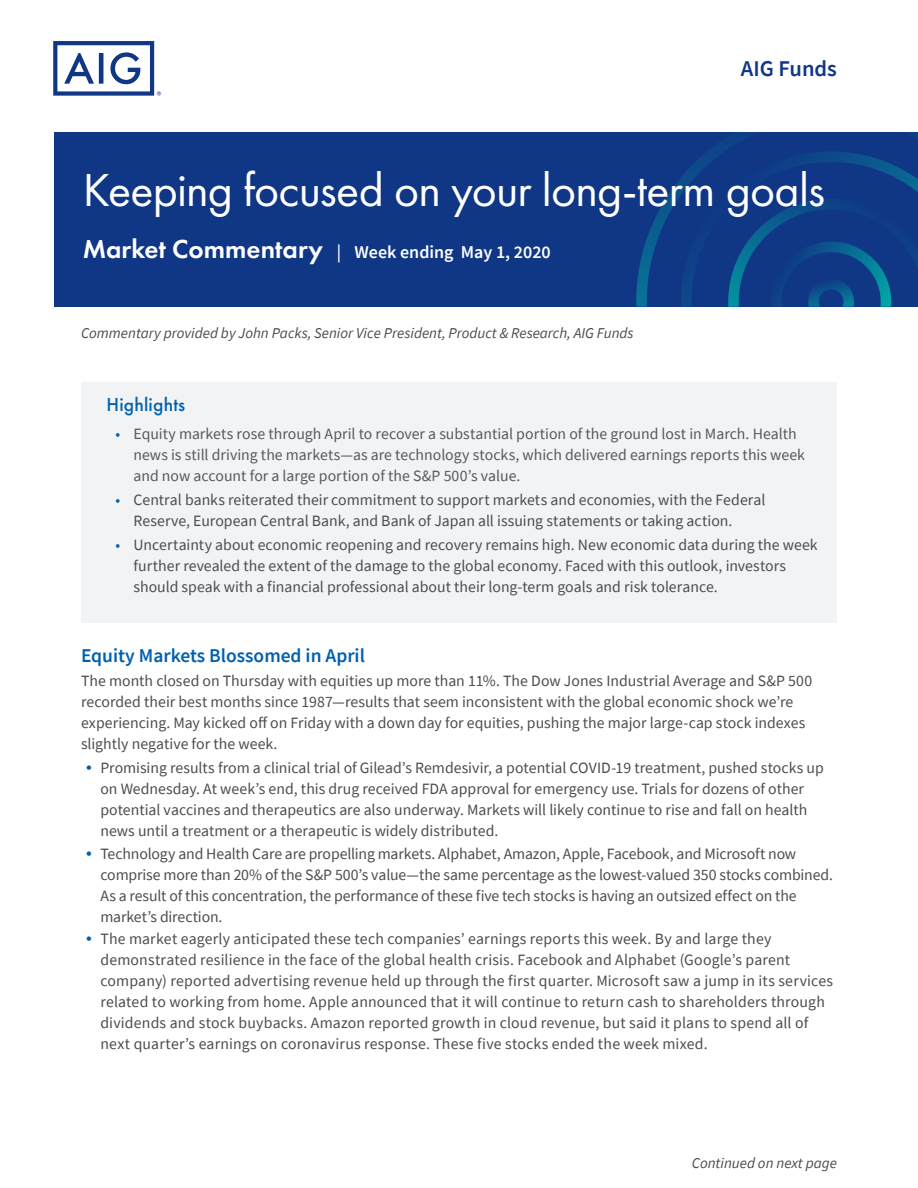
<style>
.page{position:relative;width:918px;height:1188px;background:#fff}
.page>*{position:absolute;margin:0;border:0;box-sizing:border-box;transform-origin:0 0}
.FPT_Headline_White{font:48px "Futura PT";letter-spacing:-.015em;color:#fff}
.FPT_IntroParagraph_L{font:600 22.5px "Source Sans Pro";color:#103785}
.FPT_Small_subhead_13{font:600 19.5px "Source Sans Pro";color:#0160ae}
.FPT_IntroParagraph_L-2{font:500 19.5px "Futura PT";letter-spacing:.01em;color:#0160ae}
.FPT_Headline_White-2{font:600 18px "Source Sans Pro";color:#fff}
.FPT_IntroParagraph_L-3{font:15.75px/21px "Source Sans Pro";letter-spacing:.005em;color:#4b4c4d}
.FPT_Body_Gray_12_15{font:15.75px/21px "Source Sans Pro";color:#4b4c4d}
.FPT_IntroParagraph_L-4{font:15.75px/21px "Source Sans Pro";color:#57585a}
.FPT_FA_Grey_text{font:italic 15px "Source Sans Pro";color:#4b4c4d}
.s1{font-family:"Futura PT";font-size:27px}
.s2{font-family:"Futura PT";font-weight:400}
.s3{color:#0160ae}
.s4{font-family:"Futura PT";color:#0160ae}
</style>
<div class="page">
<div style="left:55px;top:132px;width:863px;height:175px;background:#103785"></div>
<svg style="left:53px;top:41px;width:108px;height:55px"></svg>
<svg style="left:636px;top:141px;width:103px;height:166px"></svg>
<svg style="left:681px;top:151px;width:237px;height:156px"></svg>
<div style="left:81px;top:382px;width:756px;height:240px;background:#f2f3f4"></div>
<p class="FPT_IntroParagraph_L" style="left:741px;top:54px;width:98px">AIG Funds</p>
<p class="FPT_Headline_White" style="left:83px;top:162px;width:744px">Keeping focused on your long-term goals</p>
<p class="FPT_Headline_White-2" style="left:83px;top:240px;width:470px"><span class="s1">Market Commentary</span> <span class="s2">|</span> Week ending May 1, 2020</p>
<p class="FPT_FA_Grey_text" style="left:81px;top:324px;width:554px">Commentary provided by John Packs, Senior Vice President, Product &amp; Research, AIG Funds</p>
<p class="FPT_IntroParagraph_L-2" style="left:106px;top:393px;width:80px">Highlights</p>
<p class="FPT_IntroParagraph_L-4" style="left:134px;top:423px;width:673px;text-indent:-18px"><span class="s3">•</span> Equity markets rose through April to recover a substantial portion of the ground lost in March. Health news is still driving the markets—as are technology stocks, which delivered earnings reports this week and now account for a large portion of the S&amp;P 500’s value.</p>
<p class="FPT_IntroParagraph_L-3" style="left:134px;top:489px;width:633px;text-indent:-18px"><span class="s3">•</span> Central banks reiterated their commitment to support markets and economies, with the Federal<br>Reserve, European Central Bank, and Bank of Japan all issuing statements or taking action.</p>
<p class="FPT_IntroParagraph_L-3" style="left:134px;top:535px;width:686px;text-indent:-18px"><span class="s3">•</span> Uncertainty about economic reopening and recovery remains high. New economic data during the week further revealed the extent of the damage to the global economy. Faced with this outlook, investors should speak with a financial professional about their long-term goals and risk tolerance.</p>
<p class="FPT_Small_subhead_13" style="left:81px;top:643px;width:286px">Equity Markets Blossomed in April</p>
<p class="FPT_Body_Gray_12_15" style="left:81px;top:671px;width:733px">The month closed on Thursday with equities up more than 11%. The Dow Jones Industrial Average and S&amp;P 500 recorded their best months since 1987—results that seem inconsistent with the global economic shock we’re experiencing. May kicked off on Friday with a down day for equities, pushing the major large-cap stock indexes slightly negative for the week.</p>
<p class="FPT_IntroParagraph_L-3" style="left:100px;top:757px;width:725px;text-indent:-19px"><span class="s4">•</span> Promising results from a clinical trial of Gilead’s Remdesivir, a potential COVID-19 treatment, pushed stocks up on Wednesday. At week’s end, this drug received FDA approval for emergency use. Trials for dozens of other potential vaccines and therapeutics are also underway. Markets will likely continue to rise and fall on health news until a treatment or a therapeutic is widely distributed.</p>
<p class="FPT_IntroParagraph_L-3" style="left:100px;top:843px;width:734px;text-indent:-19px"><span class="s4">•</span> Technology and Health Care are propelling markets. Alphabet, Amazon, Apple, Facebook, and Microsoft now comprise more than 20% of the S&amp;P 500’s value—the same percentage as the lowest-valued 350 stocks combined.<br>As a result of this concentration, the performance of these five tech stocks is having an outsized effect on the market’s direction.</p>
<p class="FPT_IntroParagraph_L-3" style="left:100px;top:928px;width:734px;text-indent:-19px"><span class="s4">•</span> The market eagerly anticipated these tech companies’ earnings reports this week. By and large they demonstrated resilience in the face of the global health crisis. Facebook and Alphabet (Google’s parent company) reported advertising revenue held up through the first quarter. Microsoft saw a jump in its services related to working from home. Apple announced that it will continue to return cash to shareholders through dividends and stock buybacks. Amazon reported growth in cloud revenue, but said it plans to spend all of next quarter’s earnings on coronavirus response. These five stocks ended the week mixed.</p>
<p class="FPT_FA_Grey_text" style="left:692px;top:1154px;width:147px">Continued on next page</p>
</div>
